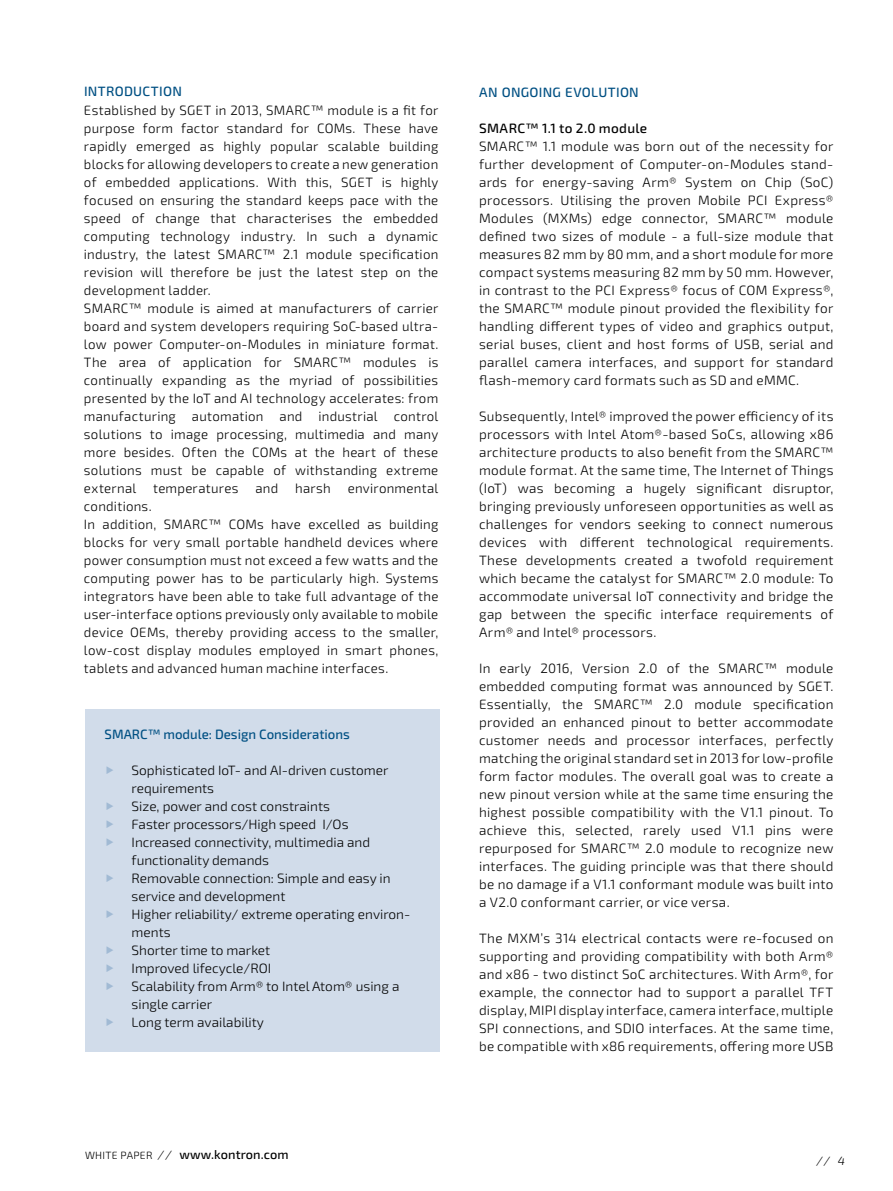
<style>
.page{position:relative;width:893px;height:1191px;background:#fff}
.page>*{position:absolute;margin:0;border:0;box-sizing:border-box;transform-origin:0 0}
.t1{font:300 13.5px/18px "Sn T";letter-spacing:.02em;color:#000}
.t2{font:300 13.5px/18px "Sn T";color:#000}
.t3{font:500 13.5px "Sn T";color:#005083}
.t4{font:500 13.5px "Sn T";letter-spacing:.02em;color:#005083}
.t5{font:500 13.5px "Sn T";letter-spacing:.02em;color:#000}
.t6{font:500 12.75px "Sn T";letter-spacing:.01em;color:#000}
.t7{font:italic 300 12px "Sn T";color:#000}
.s1{font-weight:300;font-size:10.5px}
.s2{font-weight:300;font-style:italic;font-size:12px}
</style>
<div class="page">
<div style="left:85px;top:709px;width:354px;height:342px;background:#d1dcea"></div>
<p class="t4" style="left:84px;top:84px;width:99px">INTRODUCTION</p>
<p class="t1" style="left:84px;top:101px;width:356px">Established by SGET in 2013, SMARC™ module is a fit for purpose form factor standard for COMs. These have rapidly emerged as highly popular scalable building blocks for allowing developers to create a new generation of embedded applications. With this, SGET is highly focused on ensuring the standard keeps pace with the speed of change that characterises the embedded computing technology industry. In such a dynamic industry, the latest SMARC™ 2.1 module specification revision will therefore be just the latest step on the development ladder.<br>SMARC™ module is aimed at manufacturers of carrier board and system developers requiring SoC-based ultra&shy;low power Computer-on-Modules in miniature format.<br>The area of application for SMARC™ modules is continually expanding as the myriad of possibilities presented by the IoT and AI technology accelerates: from manufacturing automation and industrial control solutions to image processing, multimedia and many more besides. Often the COMs at the heart of these solutions must be capable of withstanding extreme external</p>
<p class="t1" style="left:153px;top:479px;width:87px">temperatures</p>
<p class="t1" style="left:255px;top:479px;width:24px">and</p>
<p class="t1" style="left:295px;top:479px;width:37px">harsh</p>
<p class="t1" style="left:348px;top:479px;width:92px">environmental</p>
<p class="t1" style="left:84px;top:497px;width:356px">conditions.<br>In addition, SMARC™ COMs have excelled as building blocks for very small portable handheld devices where power consumption must not exceed a few watts and the computing power has to be particularly high. Systems integrators have been able to take full advantage of the user-interface options previously only available to mobile device OEMs, thereby providing access to the smaller, low-cost display modules employed in smart phones, tablets and advanced human machine interfaces.</p>
<p class="t3" style="left:105px;top:726px;width:247px">SMARC™ module: Design Considerations</p>
<p class="t2" style="left:132px;top:761px;width:280px">Sophisticated IoT- and AI-driven customer requirements<br>Size, power and cost constraints<br>Faster processors/High speed I/Os<br>Increased connectivity, multimedia and functionality demands<br>Removable connection: Simple and easy in service and development<br>Higher reliability/ extreme operating environ&shy;ments<br>Shorter time to market<br>Improved lifecycle/ROI<br>Scalability from Arm® to Intel Atom® using a single carrier<br>Long term availability</p>
<p class="t6" style="left:85px;top:1147px;width:205px"><span class="s1">WHITE PAPER</span> <span class="s2">//</span> www.kontron.com</p>
<p class="t4" style="left:479px;top:84px;width:161px">AN ONGOING EVOLUTION</p>
<p class="t5" style="left:479px;top:120px;width:170px">SMARC™ 1.1 to 2.0 module</p>
<p class="t1" style="left:479px;top:137px;width:356px">SMARC™ 1.1 module was born out of the necessity for further development of Computer-on-Modules stand&shy;ards for energy-saving Arm® System on Chip (SoC) processors. Utilising the proven Mobile PCI Express® Modules (MXMs) edge connector, SMARC™ module defined two sizes of module - a full-size module that measures 82 mm by 80 mm, and a short module for more compact systems measuring 82 mm by 50 mm. However, in contrast to the PCI Express® focus of COM Express®, the SMARC™ module pinout provided the flexibility for handling different types of video and graphics output, serial buses, client and host forms of USB, serial and parallel camera interfaces, and support for standard flash-memory card formats such as SD and eMMC.</p>
<p class="t1" style="left:479px;top:407px;width:356px;text-align:justify">Subsequently, Intel® improved the power efficiency of its processors with Intel Atom®-based SoCs, allowing x86 architecture products to also benefit from the SMARC™ module format. At the same time, The Internet of Things (IoT) was becoming a hugely significant disruptor, bringing previously unforeseen opportunities as well as challenges for vendors seeking to connect numerous devices with different technological requirements.<br>These developments created a twofold requirement which became the catalyst for SMARC™ 2.0 module: To accommodate universal IoT connectivity and bridge the gap between the specific interface requirements of Arm® and Intel® processors.</p>
<p class="t1" style="left:479px;top:659px;width:356px;text-align:justify">In early 2016, Version 2.0 of the SMARC™ module embedded computing format was announced by SGET.<br>Essentially, the SMARC™ 2.0 module specification provided an enhanced pinout to better accommodate customer needs and processor interfaces, perfectly matching the original standard set in 2013 for low-profile form factor modules. The overall goal was to create a new pinout version while at the same time ensuring the highest possible compatibility with the V1.1 pinout. To achieve this, selected, rarely used V1.1 pins were repurposed for SMARC™ 2.0 module to recognize new interfaces. The guiding principle was that there should be no damage if a V1.1 conformant module was built into a V2.0 conformant carrier, or vice versa.</p>
<p class="t1" style="left:479px;top:929px;width:356px;text-align:justify">The MXM’s 314 electrical contacts were re-focused on supporting and providing compatibility with both Arm® and x86 - two distinct SoC architectures. With Arm®, for example, the connector had to support a parallel TFT display, MIPI display interface, camera interface, multiple SPI connections, and SDIO interfaces. At the same time, be compatible with x86 requirements, offering more USB</p>
<p class="t7" style="left:816px;top:1153px;width:30px">// 4</p>
</div>
